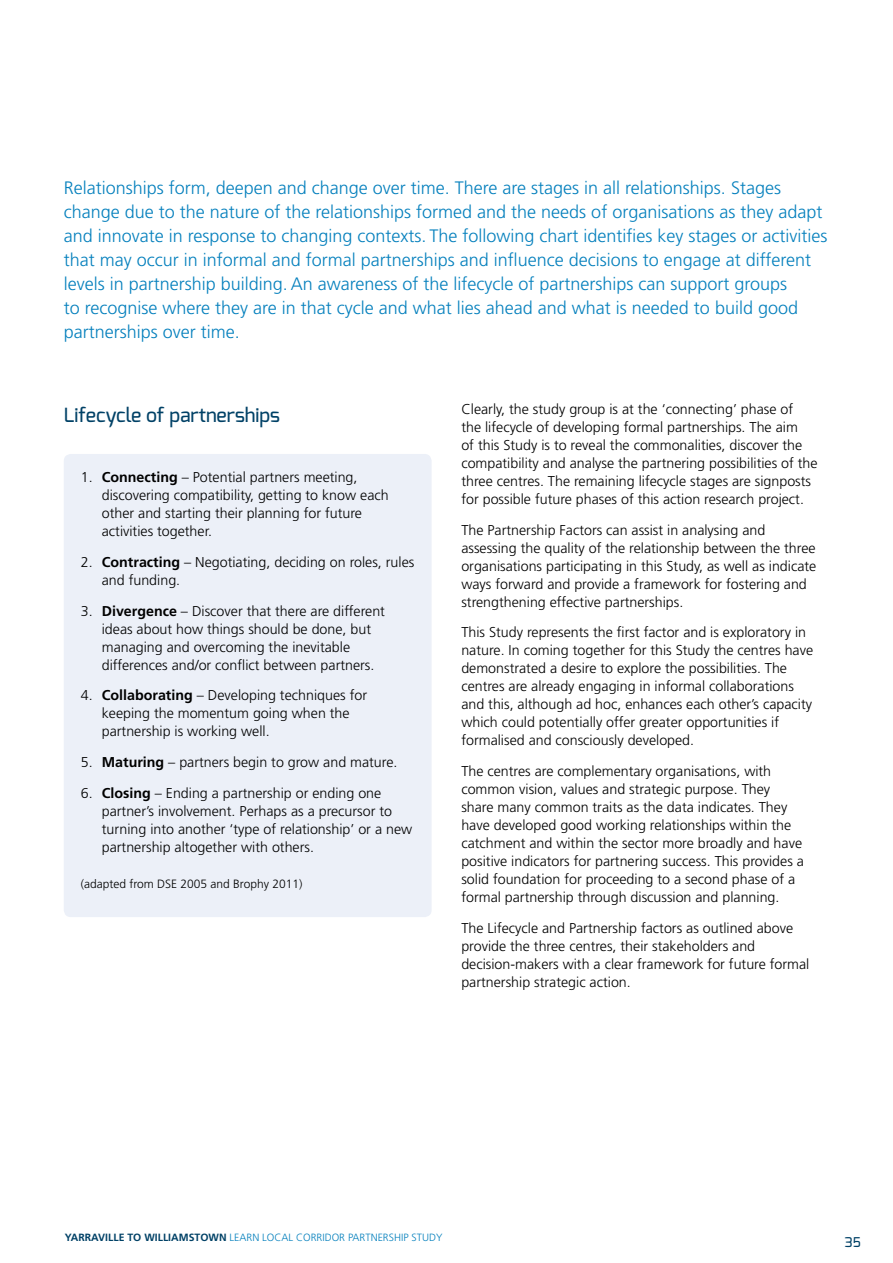
<style>
.page{position:relative;width:893px;height:1263px;background:#fff}
.page>*{position:absolute;margin:0;border:0;box-sizing:border-box;transform-origin:0 0}
.t1{font:500 19.5px "Exo";color:#004166}
.t2{font:300 18px/24px "Frutiger";color:#0580bd}
.t3{font:300 14.25px/18px "Frutiger";color:#000}
.t4{font:500 13.5px "Exo";color:#004166}
.t5{font:300 12px "Frutiger";color:#000}
.t6{font:300 10.5px "Frutiger";color:#0580bd}
.s1{font-weight:700}
.s2{font-weight:700;color:#004166}
</style>
<div class="page">
<div style="left:64px;top:454px;width:368px;height:463px;background:#ecf0f8;border-radius:7px"></div>
<p class="t2" style="left:64px;top:176px;width:765px">Relationships form, deepen and change over time. There are stages in all relationships. Stages change due to the nature of the relationships formed and the needs of organisations as they adapt and innovate in response to changing contexts. The following chart identifies key stages or activities that may occur in informal and formal partnerships and influence decisions to engage at different levels in partnership building. An awareness of the lifecycle of partnerships can support groups<br>to recognise where they are in that cycle and what lies ahead and what is needed to build good partnerships over time.</p>
<h1 class="t1" style="left:64px;top:403px;width:218px">Lifecycle of partnerships</h1>
<p class="t3" style="left:102px;top:468px;width:288px;text-indent:-21px">1. <span class="s1">Connecting</span> – Potential partners meeting, discovering compatibility, getting to know each other and starting their planning for future activities together.</p>
<p class="t3" style="left:102px;top:553px;width:314px;text-indent:-21px">2. <span class="s1">Contracting</span> – Negotiating, deciding on roles, rules and funding.</p>
<p class="t3" style="left:102px;top:602px;width:285px;text-indent:-21px">3. <span class="s1">Divergence</span> – Discover that there are different ideas about how things should be done, but managing and overcoming the inevitable differences and/or conflict between partners.</p>
<p class="t3" style="left:102px;top:686px;width:267px;text-indent:-21px">4. <span class="s1">Collaborating</span> – Developing techniques for keeping the momentum going when the partnership is working well.</p>
<p class="t3" style="left:81px;top:753px;width:318px">5. <span class="s1">Maturing</span> – partners begin to grow and mature.</p>
<p class="t3" style="left:102px;top:784px;width:312px;text-indent:-21px">6. <span class="s1">Closing</span> – Ending a partnership or ending one partner’s involvement. Perhaps as a precursor to turning into another ‘type of relationship’ or a new partnership altogether with others.</p>
<p class="t5" style="left:81px;top:877px;width:223px">(adapted from DSE 2005 and Brophy 2011)</p>
<p class="t3" style="left:461px;top:400px;width:358px">Clearly, the study group is at the ‘connecting’ phase of<br>the lifecycle of developing formal partnerships. The aim<br>of this Study is to reveal the commonalities, discover the compatibility and analyse the partnering possibilities of the three centres. The remaining lifecycle stages are signposts for possible future phases of this action research project.</p>
<p class="t3" style="left:461px;top:520px;width:356px">The Partnership Factors can assist in analysing and assessing the quality of the relationship between the three organisations participating in this Study, as well as indicate ways forward and provide a framework for fostering and strengthening effective partnerships.</p>
<p class="t3" style="left:461px;top:623px;width:353px">This Study represents the first factor and is exploratory in nature. In coming together for this Study the centres have demonstrated a desire to explore the possibilities. The centres are already engaging in informal collaborations and this, although ad hoc, enhances each other’s capacity which could potentially offer greater opportunities if formalised and consciously developed.</p>
<p class="t3" style="left:461px;top:762px;width:344px">The centres are complementary organisations, with common vision, values and strategic purpose. They share many common traits as the data indicates. They have developed good working relationships within the catchment and within the sector more broadly and have positive indicators for partnering success. This provides a solid foundation for proceeding to a second phase of a formal partnership through discussion and planning.</p>
<p class="t3" style="left:461px;top:919px;width:350px">The Lifecycle and Partnership factors as outlined above provide the three centres, their stakeholders and decision-makers with a clear framework for future formal partnership strategic action.</p>
<p class="t6" style="left:65px;top:1232px;width:379px"><span class="s2">YARRAVILLE TO WILLIAMSTOWN</span> LEARN LOCAL CORRIDOR PARTNERSHIP STUDY</p>
<p class="t4" style="left:845px;top:1233px;width:18px">35</p>
</div>
